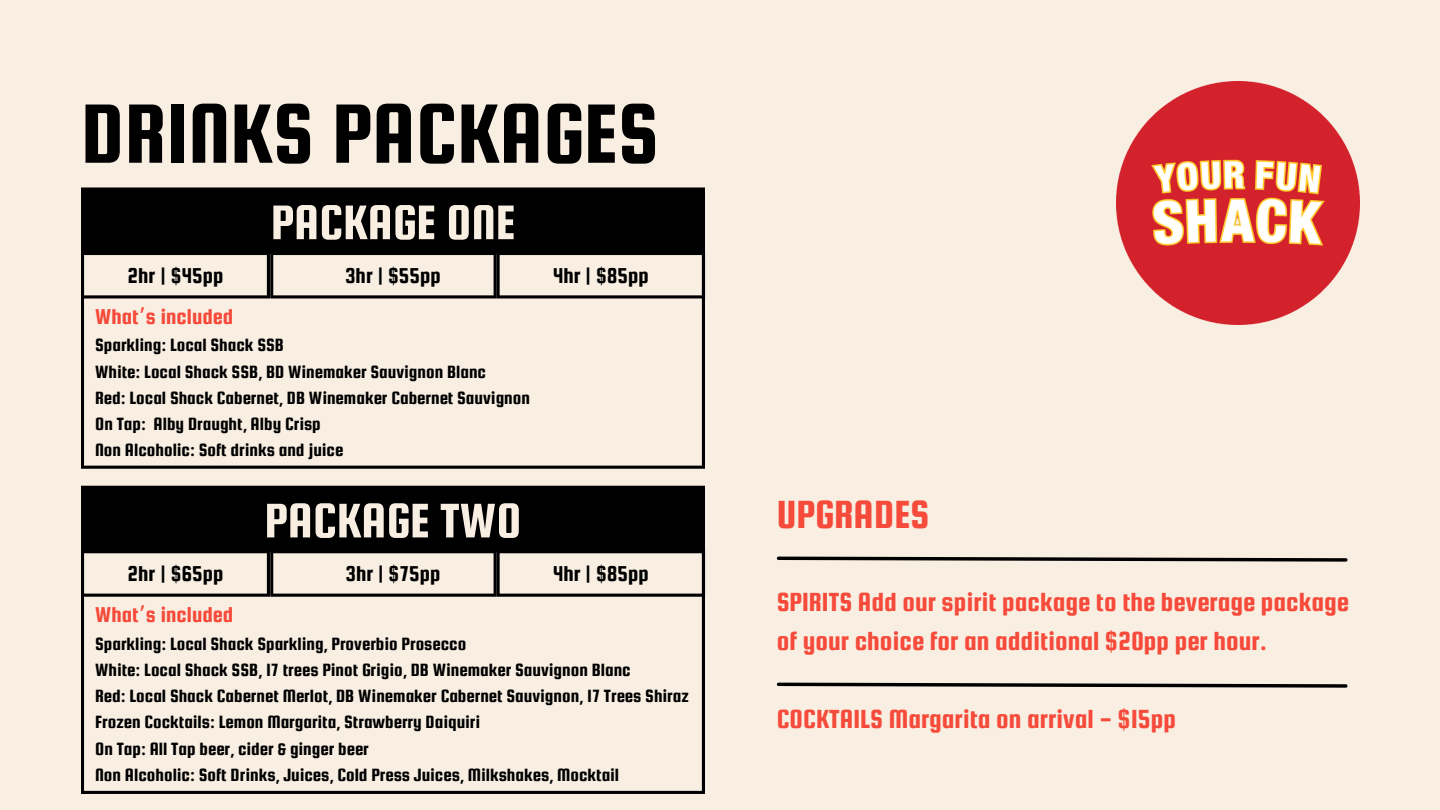
<style>
.page{position:relative;width:1440px;height:810px;background:#f8efe2}
.page>*{position:absolute;margin:0;border:0;box-sizing:border-box;transform-origin:0 0}
.t1{font:90px "Squada One";color:#000}
.t2{font:52px "Squada One";color:#f8efe2}
.t3{font:42px "Squada One";color:#f64a3b}
.t4{font:28px/39px "Squada One";color:#f64a3b}
.t5{font:23px "Squada One";color:#000}
.t6{font:23px "Squada One";color:#f64a3b}
.t7{font:19px "Squada One";color:#000}
.s1{font-family:"Noto Sans Gurmukhi"}
</style>
<div class="page">
<img style="left:1116px;top:81px;width:243px;height:243px">
<svg style="left:81px;top:187px;width:624px;height:282px"></svg>
<div style="left:81px;top:189px;width:624px;height:64px;background:#000"></div>
<svg style="left:81px;top:253px;width:624px;height:45px"></svg>
<svg style="left:81px;top:486px;width:624px;height:308px"></svg>
<div style="left:81px;top:487px;width:624px;height:65px;background:#000"></div>
<svg style="left:81px;top:552px;width:624px;height:45px"></svg>
<svg style="left:776px;top:556px;width:572px;height:6px"></svg>
<svg style="left:776px;top:682px;width:572px;height:6px"></svg>
<p class="t1" style="left:81px;top:85px;width:579px">DRINKS PACKAGES</p>
<p class="t2" style="left:271px;top:194px;width:246px">PACKAGE ONE</p>
<p class="t5" style="left:128px;top:263px;width:98px">2hr | $45pp</p>
<p class="t5" style="left:345px;top:263px;width:97px">3hr | $55pp</p>
<p class="t5" style="left:553px;top:263px;width:98px">4hr | $85pp</p>
<p class="t6" style="left:95px;top:304px;width:140px">What<span class="s1">’</span>s included</p>
<p class="t7" style="left:95px;top:335px;width:190px">Sparkling: Local Shack SSB</p>
<p class="t7" style="left:95px;top:361px;width:392px">White: Local Shack SSB, BD Winemaker Sauvignon Blanc</p>
<p class="t7" style="left:95px;top:388px;width:436px">Red: Local Shack Cabernet, DB Winemaker Cabernet Sauvignon</p>
<p class="t7" style="left:95px;top:414px;width:227px">On Tap: Alby Draught, Alby Crisp</p>
<p class="t7" style="left:95px;top:440px;width:250px">Non Alcoholic: Soft drinks and juice</p>
<p class="t2" style="left:265px;top:493px;width:259px">PACKAGE TWO</p>
<p class="t5" style="left:128px;top:561px;width:98px">2hr | $65pp</p>
<p class="t5" style="left:346px;top:561px;width:96px">3hr | $75pp</p>
<p class="t5" style="left:553px;top:561px;width:98px">4hr | $85pp</p>
<p class="t6" style="left:95px;top:602px;width:140px">What<span class="s1">’</span>s included</p>
<p class="t7" style="left:95px;top:633px;width:373px">Sparkling: Local Shack Sparkling, Proverbio Prosecco</p>
<p class="t7" style="left:95px;top:660px;width:537px">White: Local Shack SSB, 17 trees Pinot Grigio, DB Winemaker Sauvignon Blanc</p>
<p class="t7" style="left:95px;top:686px;width:595px">Red: Local Shack Cabernet Merlot, DB Winemaker Cabernet Sauvignon, 17 Trees Shiraz</p>
<p class="t7" style="left:95px;top:712px;width:387px">Frozen Cocktails: Lemon Margarita, Strawberry Daiquiri</p>
<p class="t7" style="left:95px;top:738px;width:275px">On Tap: All Tap beer, cider &amp; ginger beer</p>
<p class="t7" style="left:95px;top:765px;width:526px">Non Alcoholic: Soft Drinks, Juices, Cold Press Juices, Milkshakes, Mocktail</p>
<p class="t3" style="left:777px;top:492px;width:154px">UPGRADES</p>
<p class="t4" style="left:777px;top:582px;width:574px">SPIRITS Add our spirit package to the beverage package of your choice for an additional $20pp per hour.</p>
<p class="t4" style="left:777px;top:699px;width:401px">COCKTAILS Margarita on arrival - $15pp</p>
</div>
